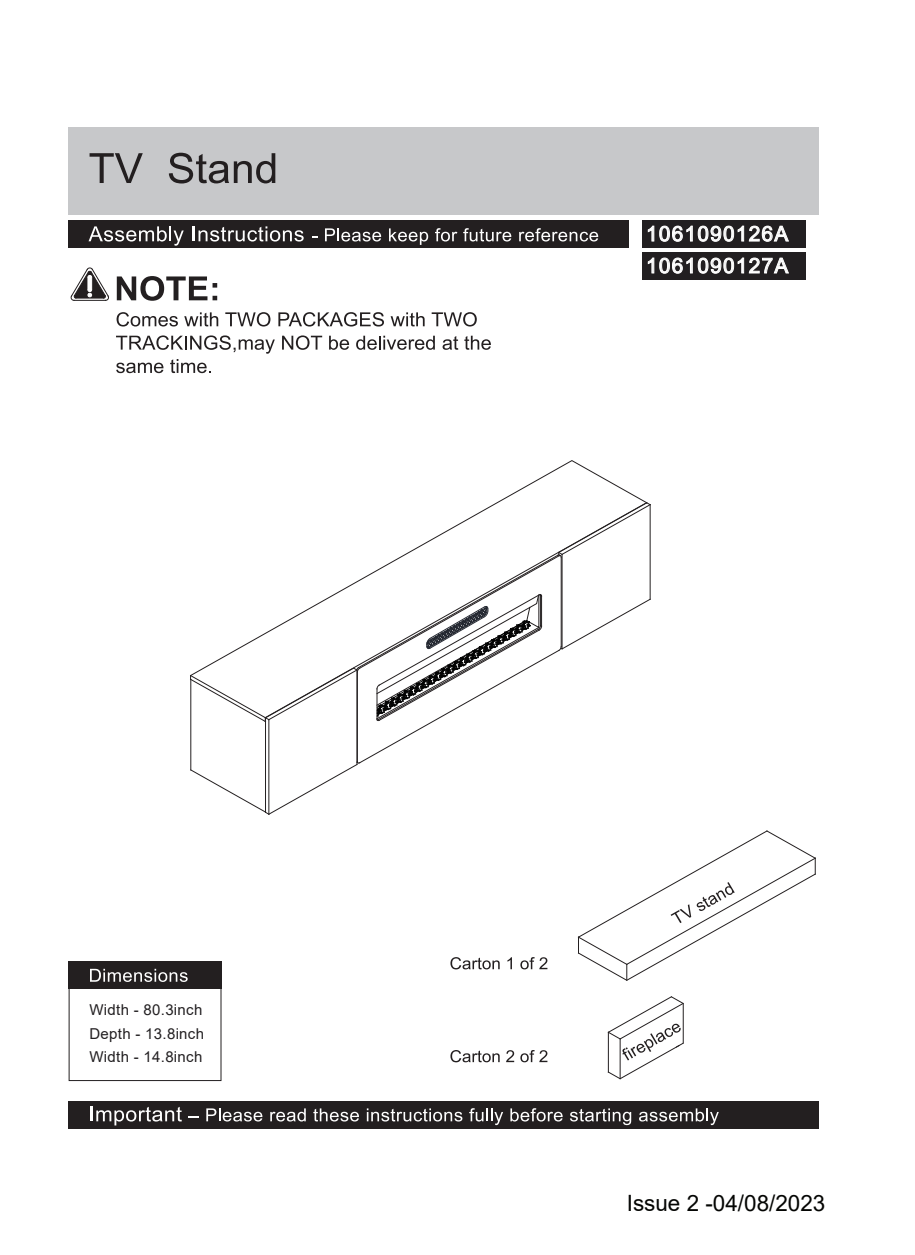
<style>
.page{position:relative;width:915px;height:1255px;background:#fff}
.page>*{position:absolute;margin:0;border:0;box-sizing:border-box;transform-origin:0 0}
.t1{font:22.5px "Arial";color:#040503}
.t2{font:20.85px/32px "Arial";letter-spacing:.06em;color:#fff}
.t3{font:15px/23.4px "Arial";letter-spacing:.02em;color:#221f21;text-align:justify}
</style>
<div class="page">
<div style="left:68px;top:128px;width:750px;height:87px;background:#c7c8ca"></div>
<svg style="left:89px;top:153px;width:54px;height:30px"></svg>
<svg style="left:169px;top:153px;width:106px;height:30px"></svg>
<div style="left:68px;top:220px;width:560px;height:28px;background:#231f20"></div>
<svg style="left:88px;top:226px;width:96px;height:20px"></svg>
<svg style="left:193px;top:226px;width:110px;height:15px"></svg>
<svg style="left:325px;top:228px;width:56px;height:13px"></svg>
<svg style="left:389px;top:228px;width:39px;height:17px"></svg>
<svg style="left:435px;top:228px;width:22px;height:13px"></svg>
<svg style="left:463px;top:228px;width:48px;height:13px"></svg>
<svg style="left:519px;top:228px;width:79px;height:13px"></svg>
<div style="left:68px;top:960px;width:154px;height:28px;background:#231f20"></div>
<svg style="left:90px;top:968px;width:98px;height:13px"></svg>
<div style="left:68px;top:1101px;width:750px;height:27px;background:#231f20"></div>
<hr style="left:90px;top:1106px;width:3px;height:15px;background:#fff">
<svg style="left:96px;top:1106px;width:86px;height:19px"></svg>
<svg style="left:206px;top:1108px;width:56px;height:13px"></svg>
<svg style="left:270px;top:1108px;width:36px;height:13px"></svg>
<svg style="left:313px;top:1108px;width:46px;height:13px"></svg>
<svg style="left:367px;top:1108px;width:95px;height:13px"></svg>
<svg style="left:469px;top:1108px;width:34px;height:17px"></svg>
<svg style="left:510px;top:1108px;width:52px;height:13px"></svg>
<svg style="left:570px;top:1108px;width:61px;height:17px"></svg>
<svg style="left:639px;top:1108px;width:79px;height:17px"></svg>
<svg style="left:70px;top:267px;width:39px;height:34px"></svg>
<svg style="left:117px;top:276px;width:100px;height:25px"></svg>
<svg style="left:116px;top:312px;width:62px;height:14px"></svg>
<svg style="left:184px;top:312px;width:34px;height:14px"></svg>
<svg style="left:225px;top:312px;width:45px;height:14px"></svg>
<svg style="left:278px;top:312px;width:106px;height:14px"></svg>
<svg style="left:390px;top:312px;width:34px;height:14px"></svg>
<svg style="left:431px;top:312px;width:45px;height:14px"></svg>
<svg style="left:282px;top:335px;width:40px;height:15px"></svg>
<svg style="left:329px;top:336px;width:20px;height:14px"></svg>
<svg style="left:356px;top:336px;width:78px;height:14px"></svg>
<svg style="left:442px;top:336px;width:16px;height:14px"></svg>
<svg style="left:464px;top:336px;width:26px;height:14px"></svg>
<svg style="left:116px;top:335px;width:159px;height:38px"></svg>
<svg style="left:577px;top:830px;width:238px;height:150px"></svg>
<svg style="left:607px;top:996px;width:76px;height:83px"></svg>
<svg style="left:450px;top:957px;width:49px;height:12px"></svg>
<svg style="left:507px;top:957px;width:5px;height:12px"></svg>
<svg style="left:520px;top:957px;width:27px;height:12px"></svg>
<svg style="left:450px;top:1050px;width:49px;height:12px"></svg>
<svg style="left:506px;top:1050px;width:8px;height:12px"></svg>
<svg style="left:520px;top:1050px;width:27px;height:12px"></svg>
<div style="left:642px;top:220px;width:163px;height:28px;background:#221f21"></div>
<svg style="left:647px;top:225px;width:142px;height:17px"></svg>
<div style="left:642px;top:252px;width:163px;height:28px;background:#221f21"></div>
<svg style="left:647px;top:257px;width:142px;height:17px"></svg>
<svg style="left:190px;top:502px;width:460px;height:312px"></svg>
<p class="t3" style="left:89px;top:998px;width:116px">Width - 80.3inch Depth - 13.8inch Width - 14.8inch</p>
<h2 class="t2" style="left:645px;top:218px;width:144px">1061090126A<br>1061090127A</h2>
<h1 class="t1" style="left:626px;top:1187px;width:200px">Issue 2 -04/08/2023</h1>
</div>
